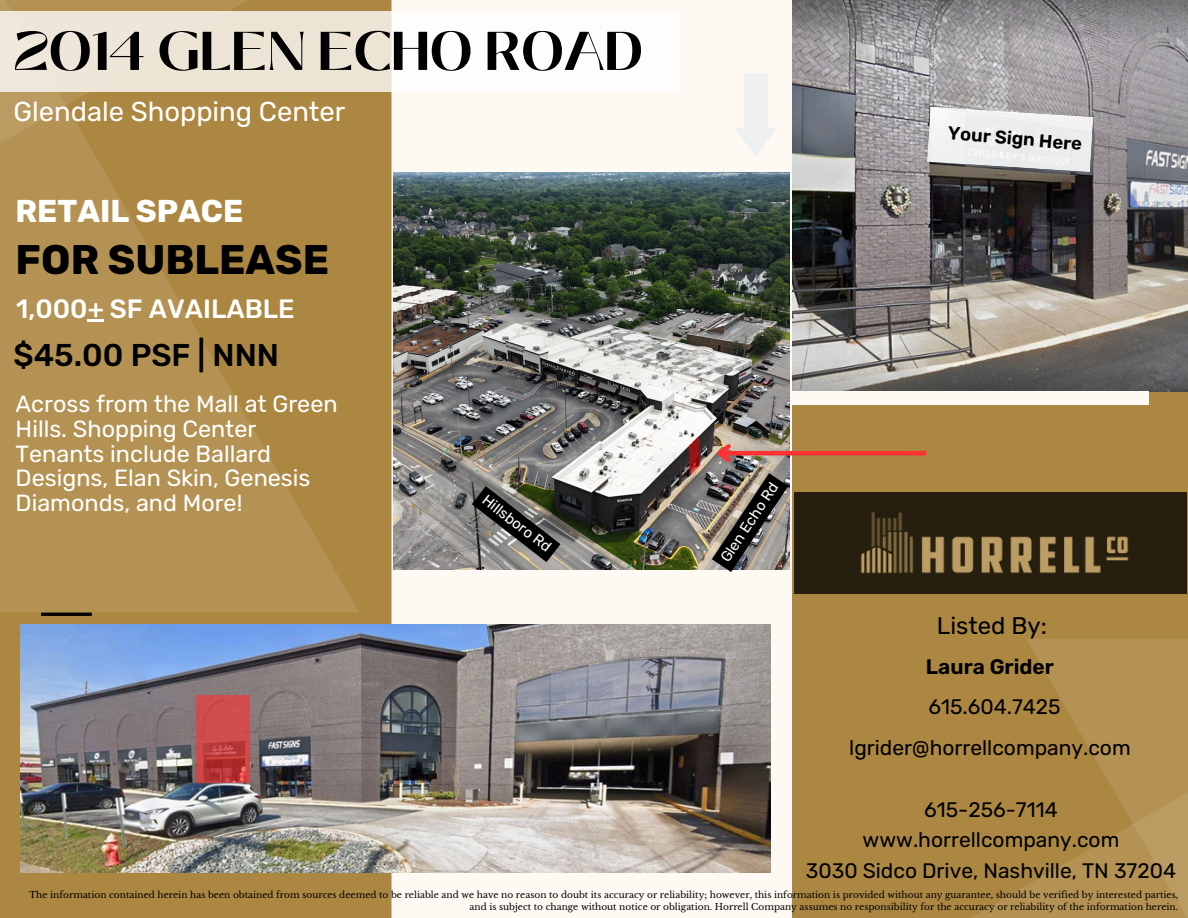
<style>
.page{position:relative;width:1188px;height:918px;background:#ab8742}
.page>*{position:absolute;margin:0;border:0;box-sizing:border-box;transform-origin:0 0}
.t1{font:700 54.3px "Black Mango";color:#000}
.t2{font:700 41.25px "Rubik";color:#000}
.t3{font:700 31.5px "Rubik";color:#fff}
.t4{font:500 31.35px "Rubik";color:#000}
.t5{font:27.3px "Rubik";color:#fff}
.t6{font:500 26.4px "Rubik";color:#fff}
.t7{font:24px "Rubik";color:#000}
.t8{font:23.4px/24.8px "Rubik";color:#fff}
.t9{font:21px "Rubik";color:#000}
.t10{font:600 21px "Rubik";color:#000}
.t11{font:600 18.45px "Rubik";color:#000}
.t12{font:14.85px "Rubik";color:#fff}
.t13{font:9px/12px "Libre Baskerville";color:#000;text-align:right}
</style>
<div class="page">
<div style="left:392px;top:0;width:400px;height:918px;background:#fff9f3"></div>
<hr style="left:41px;top:613px;width:51px;height:3px;background:#000">
<div style="left:0;top:0;width:359px;height:613px;background:linear-gradient(to right,#b59456,#ab8743)"></div>
<svg style="left:0;top:0;width:259px;height:144px"></svg>
<div style="left:953px;top:778px;width:235px;height:140px;background:linear-gradient(to bottom,#aa8540,#ad8a47)"></div>
<div style="left:1026px;top:639px;width:162px;height:279px;background:linear-gradient(to right,#ac8844,#b6975a)"></div>
<img style="left:792px;top:0;width:396px;height:391px">
<img style="left:21px;top:624px;width:750px;height:249px">
<div style="left:790px;top:391px;width:359px;height:14px;background:#fff9f3"></div>
<div style="left:794px;top:492px;width:392px;height:101px;background:#261e0e"></div>
<img style="left:861px;top:512px;width:268px;height:62px">
<svg style="left:927px;top:107px;width:166px;height:65px;background:#dbdbdb"></svg>
<svg style="left:734px;top:73px;width:43px;height:83px;background:#f6f4f2"></svg>
<img style="left:394px;top:172px;width:396px;height:397px">
<svg style="left:0;top:11px;width:678px;height:81px;background:#f4efe5"></svg>
<svg style="left:196px;top:696px;width:53px;height:87px;background:#c74444"></svg>
<svg style="left:88px;top:320px;width:16px;height:2px"></svg>
<svg style="left:472px;top:486px;width:88px;height:76px;background:#53534d"></svg>
<img style="left:712px;top:473px;width:76px;height:99px">
<hr style="left:720px;top:451px;width:206px;height:4px;background:#ff3131">
<svg style="left:712px;top:440px;width:23px;height:26px"></svg>
<p class="t1" style="left:14px;top:10px;width:631px">2014 GLEN ECHO ROAD</p>
<p class="t5" style="left:14px;top:96px;width:333px">Glendale Shopping Center</p>
<h6 class="t3" style="left:15px;top:193px;width:229px">RETAIL SPACE</h6>
<p class="t2" style="left:16px;top:236px;width:315px">FOR SUBLEASE</p>
<p class="t6" style="left:16px;top:293px;width:280px">1,000+ SF AVAILABLE</p>
<p class="t4" style="left:14px;top:337px;width:267px">$45.00 PSF | NNN</p>
<p class="t8" style="left:16px;top:392px;width:323px">Across from the Mall at Green<br>Hills. Shopping Center<br>Tenants include Ballard<br>Designs, Elan Skin, Genesis<br>Diamonds, and More!</p>
<p class="t12" style="left:490px;top:491px;width:84px;rotate:38deg">Hil sboro Rd</p>
<p class="t11" style="left:949px;top:122px;width:136px;rotate:5deg">Your Sign Here</p>
<p class="t12" style="left:717px;top:555px;width:93px;rotate:-56deg">Glen Echo Rd</p>
<p class="t7" style="left:937px;top:612px;width:111px">Listed By:</p>
<h1 class="t10" style="left:926px;top:654px;width:130px">Laura Grider</h1>
<h4 class="t9" style="left:928px;top:695px;width:134px">615.604.7425</h4>
<p class="t9" style="left:849px;top:735px;width:283px">lgrider@horrellcompany.com</p>
<p class="t9" style="left:924px;top:797px;width:135px">615-256-7114</p>
<h6 class="t9" style="left:863px;top:828px;width:258px">www.horrellcompany.com</h6>
<p class="t9" style="left:806px;top:858px;width:372px">3030 Sidco Drive, Nashville, TN 37204</p>
<p class="t13" style="left:29px;top:889px;width:1151px">The information contained herein has been obtained from sources deemed to be reliable and we have no reason to doubt its accuracy or reliability; however, this information is provided without any guarantee, should be verified by interested parties, and is subject to change without notice or obligation. Horrell Company assumes no responsibility for the accuracy or reliability of the information herein.</p>
</div>
